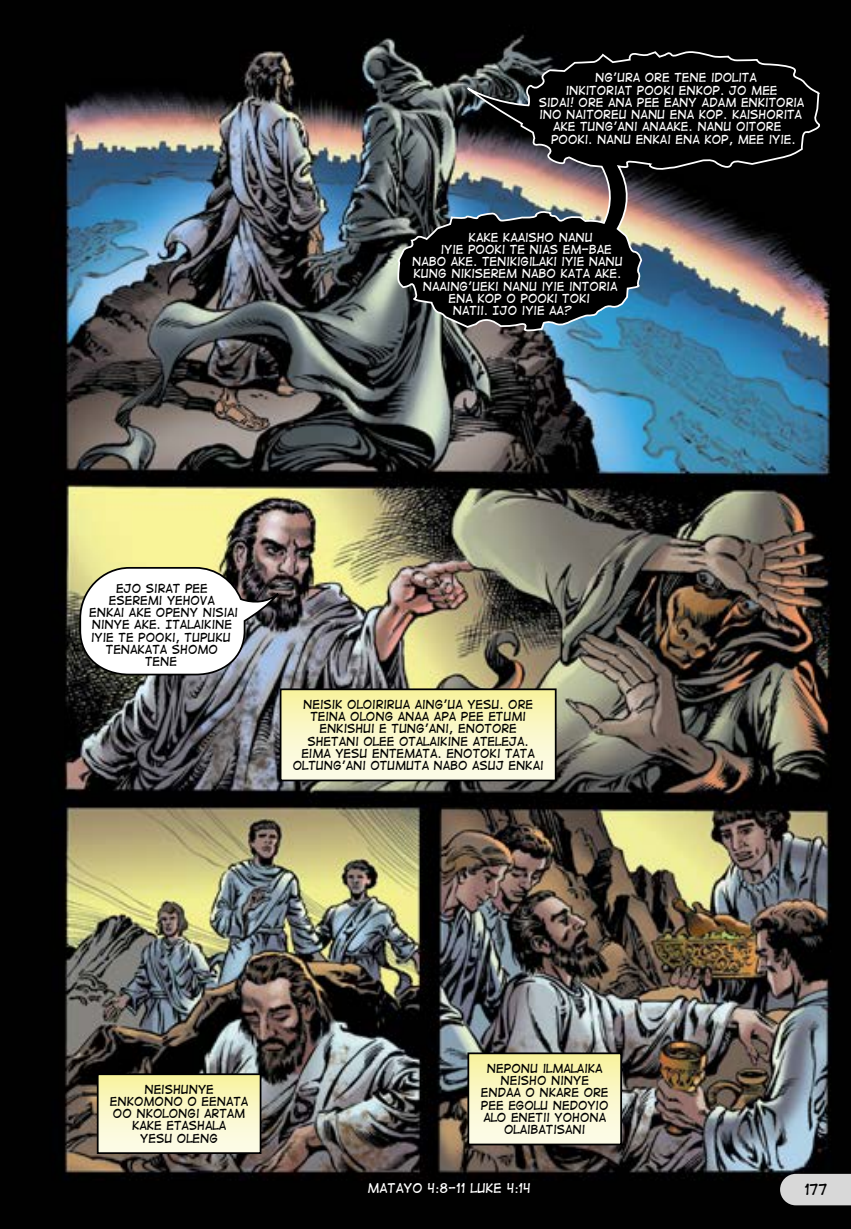
<style>
.page{position:relative;width:851px;height:1229px;background:#fff}
.page>*{position:absolute;margin:0;border:0;box-sizing:border-box;transform-origin:0 0}
.t1{font:14px "Digital Strip";color:#000}
.t2{font:12.25px "Digital Strip";color:#fff}
.t3{font:11.38px/12.2px "Digital Strip";color:#000;text-align:center}
.t4{font:11.38px "Digital Strip";color:#fff}
</style>
<div class="page">
<img style="left:0;top:0;width:850px;height:1228px">
<div style="left:280px;top:689px;width:275px;height:91px;background:linear-gradient(to bottom,#f8f3a2,#fdfcf0)"></div>
<div style="left:280px;top:688px;width:276px;height:93px;border:2px solid #000"></div>
<div style="left:98px;top:1074px;width:162px;height:79px;background:linear-gradient(to bottom,#f8f3a2,#fdfcf0)"></div>
<div style="left:97px;top:1073px;width:164px;height:81px;border:2px solid #000"></div>
<div style="left:468px;top:1053px;width:153px;height:91px;background:linear-gradient(to bottom,#f8f3a2,#fdfcf0)"></div>
<div style="left:467px;top:1052px;width:155px;height:93px;border:2px solid #000"></div>
<img style="left:396px;top:50px;width:429px;height:282px">
<svg style="left:78px;top:566px;width:215px;height:110px"></svg>
<svg style="left:780px;top:1173px;width:70px;height:32px;background:#c8c8c8"></svg>
<p class="t4" style="left:595px;top:71px;width:163px">NG’URA ORE TENE IDOLITA</p>
<p class="t4" style="left:565px;top:84px;width:213px">INKITORIAT POOKI ENKOP. JO MEE</p>
<p class="t4" style="left:539px;top:96px;width:267px">SIDAI! ORE ANA PEE EANY ADAM ENKITORIA</p>
<p class="t4" style="left:539px;top:108px;width:264px">INO NAITOREU NANU ENA KOP. KAISHORITA</p>
<p class="t4" style="left:553px;top:120px;width:229px">AKE TUNG’ANI ANAAKE. NANU OITORE</p>
<p class="t4" style="left:551px;top:133px;width:246px">POOKI. NANU ENKAI ENA KOP, MEE IYIE.</p>
<p class="t4" style="left:468px;top:231px;width:126px">KAKE KAAISHO NANU</p>
<p class="t4" style="left:440px;top:243px;width:173px">IYIE POOKI TE NIAS EM-BAE</p>
<p class="t4" style="left:412px;top:255px;width:212px">NABO AKE. TENIKIGILAKI IYIE NANU</p>
<p class="t4" style="left:413px;top:267px;width:209px">KUNG NIKISEREM NABO KATA AKE.</p>
<p class="t4" style="left:423px;top:280px;width:196px">NAAING’UEKI NANU IYIE INTORIA</p>
<p class="t4" style="left:448px;top:292px;width:143px">ENA KOP O POOKI TOKI</p>
<p class="t4" style="left:452px;top:304px;width:120px">NATII. IJO IYIE AA?</p>
<p class="t3" style="left:89px;top:582px;width:150px">EJO SIRAT PEE<br>ESEREMI YEHOVA<br>ENKAI AKE OPENY NISIAI<br>NINYE AKE. ITALAIKINE<br>IYIE TE POOKI, TUPUKU<br>TENAKATA SHOMO<br>TENE</p>
<p class="t3" style="left:293px;top:698px;width:252px">NEISIK OLOIRIRUA AING’UA YESU. ORE<br>TEINA OLONG ANAA APA PEE ETUMI<br>ENKISHUI E TUNG’ANI, ENOTORE<br>SHETANI OLEE OTALAIKINE ATELEJA.<br>EIMA YESU ENTEMATA. ENOTOKI TATA<br>OLTUNG’ANI OTUMUTA NABO ASUJ ENKAI</p>
<p class="t3" style="left:110px;top:1083px;width:140px">NEISHUNYE<br>ENKOMONO O EENATA<br>OO NKOLONGI ARTAM<br>KAKE ETASHALA<br>YESU OLENG</p>
<p class="t3" style="left:481px;top:1062px;width:129px">NEPONU ILMALAIKA<br>NEISHO NINYE<br>ENDAA O NKARE ORE<br>PEE EGOLU NEDOYIO<br>ALO ENETII YOHONA<br>OLAIBATISANI</p>
<p class="t2" style="left:367px;top:1181px;width:165px">MATAYO 4:8-11 LUKE 4:14</p>
<p class="t1" style="left:804px;top:1181px;width:25px">177</p>
</div>
